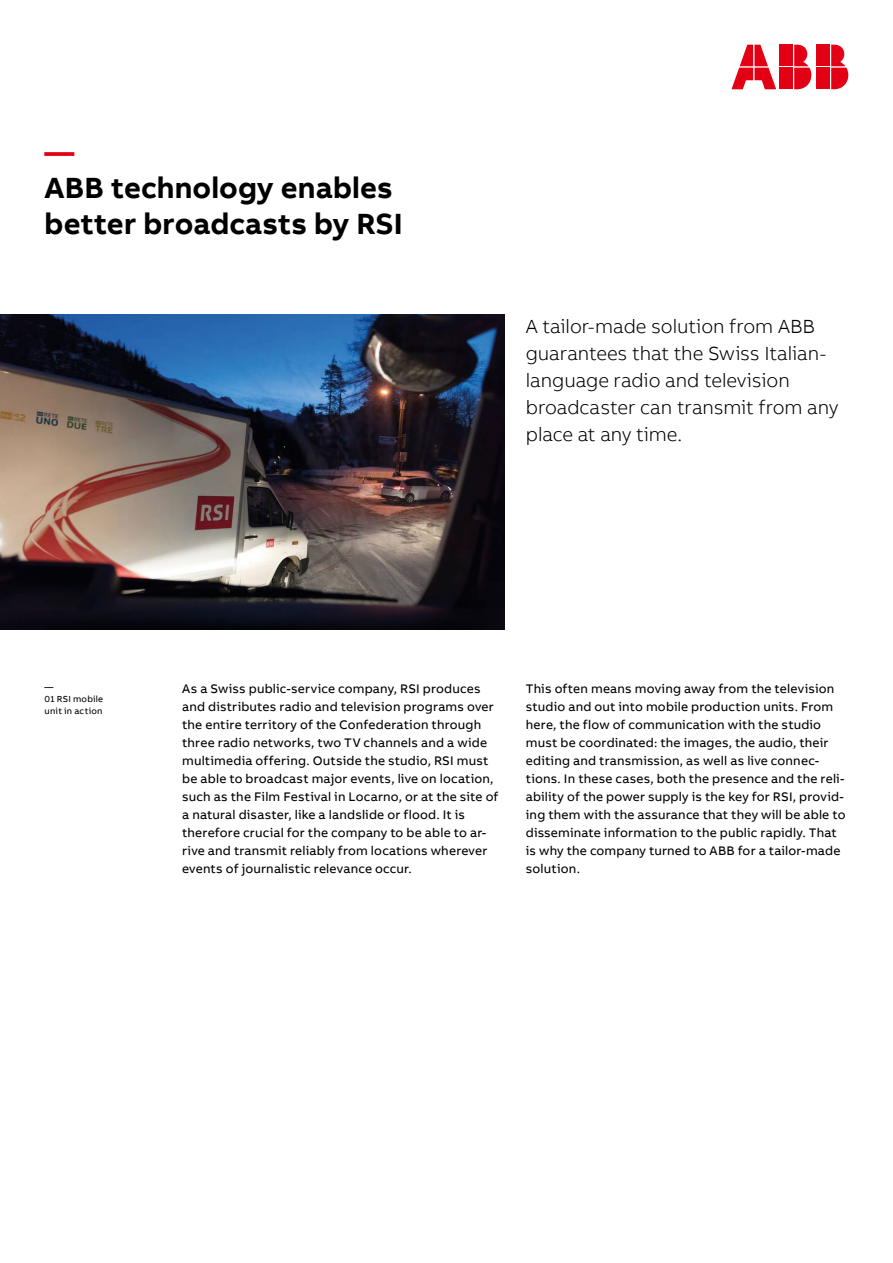
<style>
.page{position:relative;width:893px;height:1263px;background:#fff}
.page>*{position:absolute;margin:0;border:0;box-sizing:border-box;transform-origin:0 0}
.t1{font:700 30px/36px "AB Bvoice";letter-spacing:.005em;color:#000}
.t2{font:700 30px "AB Bvoice";color:#e30015}
.t3{font:300 19.5px/27px "AB Bvoice";letter-spacing:-.005em;color:#000}
.t4{font:12.75px/18px "AB Bvoice";letter-spacing:.015em;color:#000}
.t5{font:9px/12px "AB Bvoice";letter-spacing:.025em;color:#000}
</style>
<div class="page">
<img style="left:0;top:315px;width:505px;height:315px">
<div style="left:817px;top:45px;width:13px;height:21px;background:#e30015"></div>
<div style="left:817px;top:68px;width:13px;height:21px;background:#e30015"></div>
<svg style="left:831px;top:45px;width:17px;height:44px"></svg>
<svg style="left:731px;top:45px;width:45px;height:44px"></svg>
<div style="left:780px;top:45px;width:13px;height:21px;background:#e30015"></div>
<div style="left:780px;top:68px;width:13px;height:21px;background:#e30015"></div>
<svg style="left:794px;top:45px;width:17px;height:44px"></svg>
<h1 class="t2" style="left:45px;top:132px;width:31px">—</h1>
<h1 class="t1" style="left:45px;top:170px;width:360px">ABB technology enables better broadcasts by RSI</h1>
<h2 class="t3" style="left:526px;top:313px;width:314px">A tailor-made solution from ABB guarantees that the Swiss Italian&shy;language radio and television broadcaster can transmit from any place at any time.</h2>
<p class="t5" style="left:45px;top:681px;width:60px">—<br>01 RSI mobile unit in action</p>
<p class="t4" style="left:182px;top:679px;width:318px">As a Swiss public-service company, RSI produces and distributes radio and television programs over the entire territory of the Confederation through three radio networks, two TV channels and a wide multimedia offering. Outside the studio, RSI must be able to broadcast major events, live on location, such as the Film Festival in Locarno, or at the site of a natural disaster, like a landslide or flood. It is therefore crucial for the company to be able to ar&shy;rive and transmit reliably from locations wherever events of journalistic relevance occur.</p>
<p class="t4" style="left:526px;top:679px;width:321px">This often means moving away from the television studio and out into mobile production units. From here, the flow of communication with the studio must be coordinated: the images, the audio, their editing and transmission, as well as live connec&shy;tions. In these cases, both the presence and the reli&shy;ability of the power supply is the key for RSI, provid&shy;ing them with the assurance that they will be able to disseminate information to the public rapidly. That is why the company turned to ABB for a tailor-made solution.</p>
</div>
